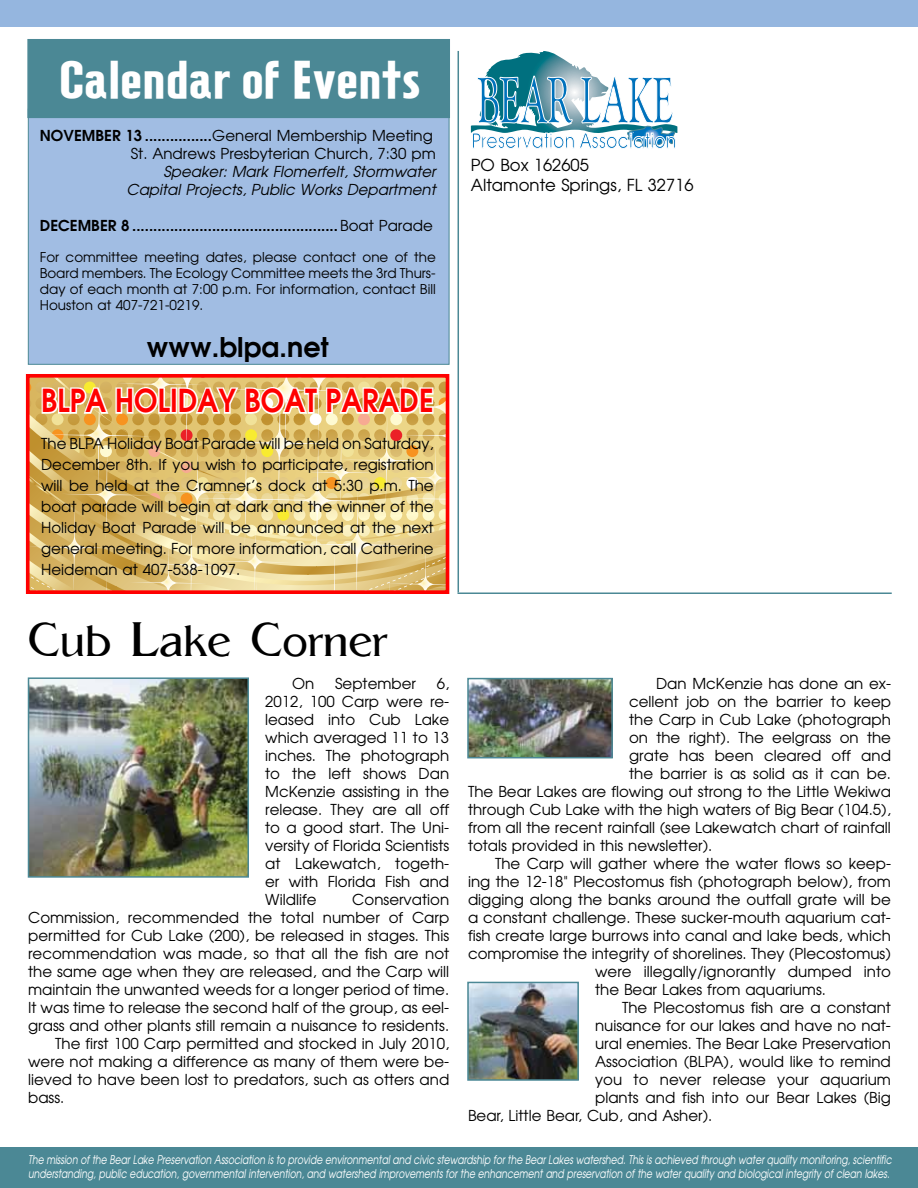
<style>
.page{position:relative;width:918px;height:1188px;background:#fff}
.page>*{position:absolute;margin:0;border:0;box-sizing:border-box;transform-origin:0 0}
.t1{font:48px "Pegasus";color:#000}
.t2{font:45px "Hf Broadstreet Sw";color:#fff}
.t3{font:700 31.5px "Avian";color:#f00;scale:.89 1}
.t4{font:700 27px "Avian";color:#000}
.t5{font:16.5px/19.8px "Avian";color:#000}
.t6{font:15px/18px "Avian";color:#000;text-align:justify}
.t7{font:700 15px "Avian";color:#000}
.t8{font:italic 15px/18px "Avian";color:#000;text-align:right}
.t9{font:13.5px/16.2px "Avian";color:#000;text-align:justify}
.t10{font:italic 12px/14.4px "Avian";color:#fff;scale:.77 1}
.s1{font-weight:700}
.s2{font-weight:400}
</style>
<div class="page">
<svg style="left:471px;top:52px;width:206px;height:96px"></svg>
<div style="left:0;top:0;width:918px;height:27px;background:#95b6df"></div>
<div style="left:0;top:1148px;width:918px;height:40px;background:#4b8895"></div>
<hr style="left:458px;top:51px;width:1px;height:542px;background:#4b8895">
<hr style="left:458px;top:593px;width:434px;height:1px;background:#4b8895">
<div style="left:28px;top:109px;width:421px;height:255px;background:#a1bde3;border:1px solid #4b8895"></div>
<div style="left:27px;top:39px;width:423px;height:79px;background:#4b8895"></div>
<img style="left:31px;top:680px;width:215px;height:195px">
<div style="left:28px;top:677px;width:221px;height:201px;border:2px solid #4b8895"></div>
<img style="left:470px;top:985px;width:106px;height:93px">
<div style="left:467px;top:982px;width:112px;height:99px;border:2px solid #4b8895"></div>
<img style="left:470px;top:681px;width:140px;height:74px">
<div style="left:467px;top:678px;width:146px;height:80px;border:2px solid #4b8895"></div>
<div style="left:26px;top:374px;width:423px;height:220px;border:4px solid #f00"></div>
<svg style="left:28px;top:376px;width:420px;height:216px;background:#e4c481"></svg>
<h2 class="t2" style="left:59px;top:55px;width:364px">Calendar of Events</h2>
<p class="t7" style="left:40px;top:127px;width:23px">NOVE</p>
<p class="t7" style="left:82px;top:127px;width:23px">MBER</p>
<p class="t6" style="left:125px;top:128px;width:312px;text-align:center"><span class="s1">13 ................</span>General Membership Meeting<br>St. Andrews Presbyterian Church, 7:30 pm</p>
<p class="t8" style="left:127px;top:164px;width:311px">Speaker: Mark Flomerfelt, Stormwater<br>Capital Projects, Public Works Department</p>
<p class="t7" style="left:40px;top:217px;width:21px">DECE</p>
<p class="t7" style="left:78px;top:217px;width:23px">MBER</p>
<p class="t7" style="left:121px;top:217px;width:313px">8 .................................................<span class="s2">Boat Parade</span></p>
<p class="t9" style="left:40px;top:250px;width:397px">For committee meeting dates, please contact one of the Board members. The Ecology Committee meets the 3rd Thurs&shy;day of each month at 7:00 p.m. For information, contact Bill Houston at 407-721-0219.</p>
<h3 class="t4" style="left:147px;top:333px;width:183px">WWW.BLPA.NET</h3>
<h3 class="t3" style="left:41px;top:384px;width:269px">BLPA HOLIDAY BOAT</h3>
<h3 class="t3" style="left:326px;top:384px;width:123px">PARADE</h3>
<p class="t6" style="left:41px;top:435px;width:394px;line-height:21px">The BLPA Holiday Boat Parade will be held on Saturday, December 8th. If you wish to participate, registration will be held at the Cramner’s dock at 5:30 p.m. The boat parade will begin at dark and the winner of the Holiday Boat Parade will be announced at the next general meeting. For more information, call Catherine Heideman at 407-538-1097.</p>
<h1 class="t1" style="left:28px;top:610px;width:361px">Cub Lake Corner</h1>
<p class="t6" style="left:292px;top:676px;width:24px">On</p>
<p class="t6" style="left:335px;top:676px;width:82px">September</p>
<p class="t6" style="left:265px;top:676px;width:186px;text-indent:172px">6, 2012, 100 Carp were re&shy;leased into Cub Lake which averaged 11 to 13 inches. The photograph to the left shows Dan McKenzie assisting in the release. They are all off to a good start. The Uni&shy;versity of Florida Scientists at Lakewatch, togeth&shy;er with Florida Fish and Wildlife</p>
<p class="t6" style="left:352px;top:892px;width:98px">Conservation</p>
<p class="t6" style="left:28px;top:910px;width:423px">Commission, recommended the total number of Carp</p>
<p class="t6" style="left:28px;top:928px;width:423px">permitted for Cub Lake (200), be released in stages. This</p>
<p class="t6" style="left:28px;top:946px;width:423px">recommendation was made, so that all the fish are not</p>
<p class="t6" style="left:28px;top:964px;width:423px">the same age when they are released, and the Carp will</p>
<p class="t6" style="left:28px;top:982px;width:423px">maintain the unwanted weeds for a longer period of time.</p>
<p class="t6" style="left:28px;top:1000px;width:423px">It was time to release the second half of the group, as eel-</p>
<p class="t6" style="left:28px;top:1018px;width:423px">grass and other plants still remain a nuisance to residents.</p>
<p class="t6" style="left:55px;top:1036px;width:396px">The first 100 Carp permitted and stocked in July 2010,</p>
<p class="t6" style="left:28px;top:1054px;width:423px">were not making a difference as many of them were be-</p>
<p class="t6" style="left:28px;top:1072px;width:423px">lieved to have been lost to predators, such as otters and</p>
<p class="t6" style="left:28px;top:1090px;width:38px">bass.</p>
<p class="t5" style="left:471px;top:156px;width:224px">PO Box 162605<br>Altamonte Springs, FL 32716</p>
<p class="t6" style="left:656px;top:676px;width:236px">Dan McKenzie has done an ex-</p>
<p class="t6" style="left:629px;top:694px;width:263px">cellent job on the barrier to keep</p>
<p class="t6" style="left:629px;top:712px;width:263px">the Carp in Cub Lake (photograph</p>
<p class="t6" style="left:629px;top:730px;width:263px">on the right). The eelgrass on the</p>
<p class="t6" style="left:629px;top:748px;width:263px">grate has been cleared off and</p>
<p class="t6" style="left:629px;top:766px;width:263px">the barrier is as solid as it can be.</p>
<p class="t6" style="left:468px;top:784px;width:425px">The Bear Lakes are flowing out strong to the Little Wekiwa</p>
<p class="t6" style="left:468px;top:802px;width:424px">through Cub Lake with the high waters of Big Bear (104.5),</p>
<p class="t6" style="left:468px;top:820px;width:424px">from all the recent rainfall (see Lakewatch chart of rainfall</p>
<p class="t6" style="left:468px;top:838px;width:246px">totals provided in this newsletter).</p>
<p class="t6" style="left:495px;top:856px;width:397px">The Carp will gather where the water flows so keep-</p>
<p class="t6" style="left:468px;top:874px;width:424px">ing the 12-18" Plecostomus fish (photograph below), from</p>
<p class="t6" style="left:468px;top:892px;width:424px">digging along the banks around the outfall grate will be</p>
<p class="t6" style="left:468px;top:910px;width:424px">a constant challenge. These sucker-mouth aquarium cat-</p>
<p class="t6" style="left:468px;top:928px;width:424px">fish create large burrows into canal and lake beds, which</p>
<p class="t6" style="left:468px;top:946px;width:424px">compromise the integrity of shorelines. They (Plecostomus)</p>
<p class="t6" style="left:595px;top:964px;width:297px">were illegally/ignorantly dumped into</p>
<p class="t6" style="left:595px;top:982px;width:232px">the Bear Lakes from aquariums.</p>
<p class="t6" style="left:622px;top:1000px;width:270px">The Plecostomus fish are a constant</p>
<p class="t6" style="left:595px;top:1018px;width:297px">nuisance for our lakes and have no nat-</p>
<p class="t6" style="left:595px;top:1036px;width:297px">ural enemies. The Bear Lake Preservation</p>
<p class="t6" style="left:595px;top:1054px;width:297px">Association (BLPA), would like to remind</p>
<p class="t6" style="left:595px;top:1072px;width:297px">you to never release your aquarium</p>
<p class="t6" style="left:595px;top:1090px;width:297px">plants and fish into our Bear Lakes (Big</p>
<p class="t6" style="left:468px;top:1108px;width:246px">Bear, Little Bear, Cub, and Asher).</p>
<p class="t10" style="left:28px;top:1153px;width:1123px">The mission of the Bear Lake Preservation Association is to provide environmental and civic stewardship for the Bear Lakes watershed. This is achieved through water quality monitoring, scientific understanding, public education, governmental intervention, and watershed improvements for the enhancement and preservation of the water quality and biological integrity of clean lakes.</p>
</div>
